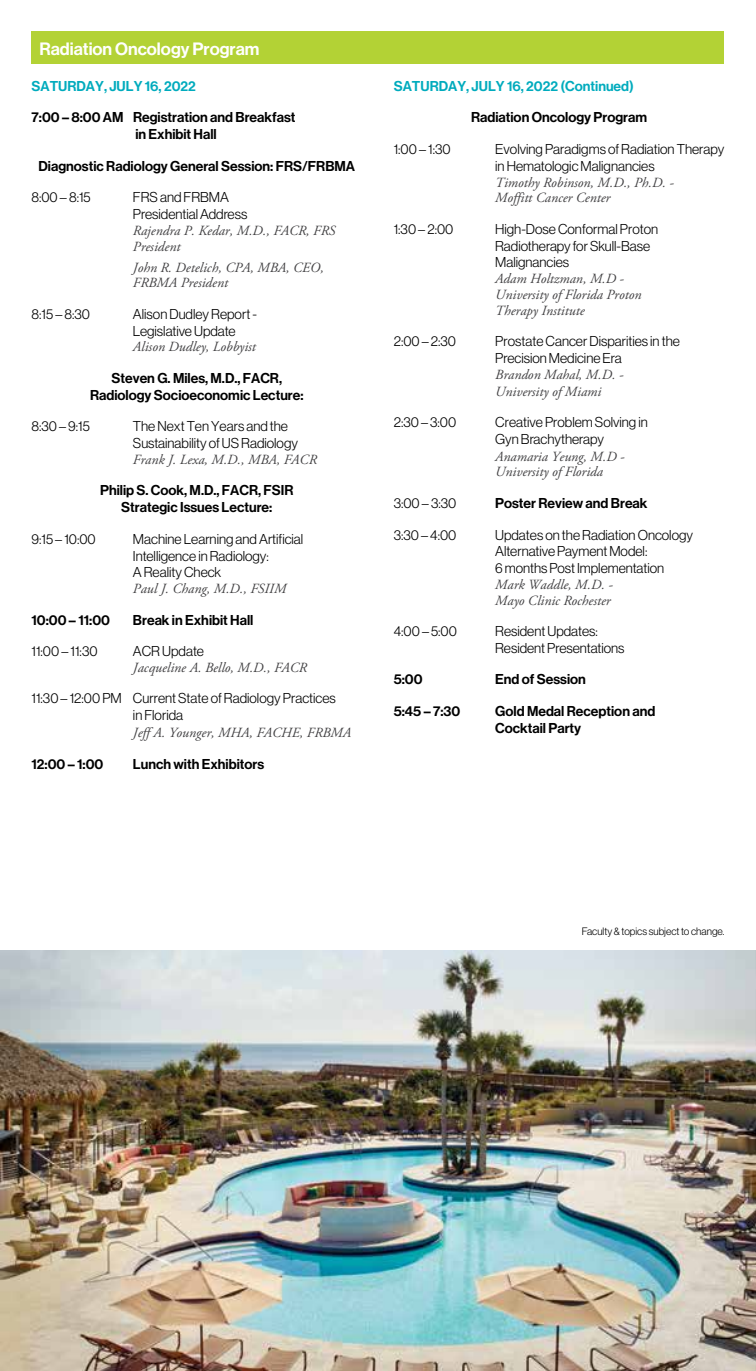
<style>
.page{position:relative;width:756px;height:1371px;background:#fff}
.page>*{position:absolute;margin:0;border:0;box-sizing:border-box;transform-origin:0 0}
.t1{font:17.5px "N Haas Grotesk DS Pro 65 Md";color:#fff}
.t2{font:14px/16.8px "N Haas Grotesk DS Pro 45 Lt";color:#000}
.t3{font:italic 14px/15.8px "Adobe Garamond Pro";color:#414042}
.t4{font:14px/16.8px "N Haas Grotesk DS Pro 65 Md";color:#000}
.t5{font:14px "N Haas Grotesk DS Pro 65 Md";color:#00abbd}
.t6{font:10.5px "N Haas Grotesk DS Pro 45 Lt";color:#000}
</style>
<div class="page">
<div style="left:32px;top:32px;width:692px;height:32px;background:#b3d235"></div>
<img style="left:0;top:950px;width:756px;height:420px">
<p class="t1" style="left:39px;top:38px;width:222px">Radiation Oncology Program</p>
<p class="t5" style="left:32px;top:78px;width:166px">SATURDAY, JULY 16, 2022</p>
<p class="t4" style="left:135px;top:109px;width:162px;text-indent:-104px">7:00 – 8:00 AM Registration and Breakfast in Exhibit Hall</p>
<p class="t4" style="left:39px;top:158px;width:318px">Diagnostic Radiology General Session: FRS/FRBMA</p>
<p class="t2" style="left:31px;top:189px;width:61px">8:00 – 8:15</p>
<p class="t2" style="left:133px;top:189px;width:116px">FRS and FRBMA<br>Presidential Address</p>
<p class="t3" style="left:133px;top:223px;width:204px">Rajendra P. Kedar, M.D., FACR, FRS<br>President</p>
<p class="t3" style="left:133px;top:260px;width:192px">John R. Detelich, CPA, MBA, CEO,<br>FRBMA President</p>
<p class="t2" style="left:31px;top:305px;width:60px">8:15 – 8:30</p>
<p class="t2" style="left:133px;top:305px;width:125px">Alison Dudley Report -<br>Legislative Update</p>
<p class="t3" style="left:133px;top:339px;width:124px">Alison Dudley, Lobbyist</p>
<p class="t4" style="left:90px;top:370px;width:215px;text-align:center">Steven G. Miles, M.D., FACR,<br>Radiology Socioeconomic Lecture:</p>
<p class="t2" style="left:31px;top:418px;width:60px">8:30 – 9:15</p>
<p class="t2" style="left:133px;top:418px;width:167px">The Next Ten Years and the<br>Sustainability of US Radiology</p>
<p class="t3" style="left:133px;top:452px;width:185px">Frank J. Lexa, M.D., MBA, FACR</p>
<p class="t4" style="left:100px;top:482px;width:195px;text-align:center">Philip S. Cook, M.D., FACR, FSIR<br>Strategic Issues Lecture:</p>
<p class="t2" style="left:31px;top:530px;width:66px">9:15 – 10:00</p>
<p class="t2" style="left:133px;top:530px;width:172px">Machine Learning and Artificial<br>Intelligence in Radiology:<br>A Reality Check</p>
<p class="t3" style="left:133px;top:581px;width:155px">Paul J. Chang, M.D., FSIIM</p>
<p class="t4" style="left:31px;top:611px;width:80px">10:00 – 11:00</p>
<p class="t4" style="left:133px;top:611px;width:122px">Break in Exhibit Hall</p>
<p class="t2" style="left:31px;top:642px;width:68px">11:00 – 11:30</p>
<p class="t2" style="left:133px;top:642px;width:73px">ACR Update</p>
<p class="t3" style="left:133px;top:660px;width:176px">Jacqueline A. Bello, M.D., FACR</p>
<p class="t2" style="left:133px;top:690px;width:204px;text-indent:-102px">11:30 – 12:00 PM Current State of Radiology Practices in Florida</p>
<p class="t3" style="left:133px;top:725px;width:220px">Jeff A. Younger, MHA, FACHE, FRBMA</p>
<p class="t4" style="left:31px;top:755px;width:74px">12:00 – 1:00</p>
<p class="t4" style="left:133px;top:755px;width:133px">Lunch with Exhibitors</p>
<p class="t5" style="left:394px;top:78px;width:242px">SATURDAY, JULY 16, 2022 (Continued)</p>
<p class="t4" style="left:471px;top:109px;width:178px">Radiation Oncology Program</p>
<p class="t2" style="left:394px;top:141px;width:58px">1:00 – 1:30</p>
<p class="t2" style="left:495px;top:141px;width:231px">Evolving Paradigms of Radiation Therapy in Hematologic Malignancies</p>
<p class="t3" style="left:495px;top:174px;width:180px">Timothy Robinson, M.D., Ph.D. -<br>Moffitt Cancer Center</p>
<p class="t2" style="left:394px;top:220px;width:61px">1:30 – 2:00</p>
<p class="t2" style="left:495px;top:220px;width:165px">High-Dose Conformal Proton<br>Radiotherapy for Skull-Base<br>Malignancies</p>
<p class="t3" style="left:495px;top:271px;width:148px">Adam Holtzman, M.D -<br>University of Florida Proton<br>Therapy Institute</p>
<p class="t2" style="left:394px;top:333px;width:64px">2:00 – 2:30</p>
<p class="t2" style="left:495px;top:333px;width:186px">Prostate Cancer Disparities in the<br>Precision Medicine Era</p>
<p class="t3" style="left:495px;top:366px;width:130px;line-height:16.8px">Brandon Mahal, M.D. -<br>University of Miami</p>
<p class="t2" style="left:394px;top:414px;width:64px">2:30 – 3:00</p>
<p class="t2" style="left:495px;top:414px;width:154px">Creative Problem Solving in<br>Gyn Brachytherapy</p>
<p class="t3" style="left:495px;top:449px;width:131px">Anamaria Yeung, M.D -<br>University of Florida</p>
<p class="t2" style="left:394px;top:494px;width:64px">3:00 – 3:30</p>
<p class="t4" style="left:495px;top:495px;width:154px">Poster Review and Break</p>
<p class="t2" style="left:394px;top:526px;width:64px">3:30 – 4:00</p>
<p class="t2" style="left:495px;top:526px;width:199px">Updates on the Radiation Oncology<br>Alternative Payment Model:<br>6 months Post Implementation</p>
<p class="t3" style="left:495px;top:577px;width:119px">Mark Waddle, M.D. -<br>Mayo Clinic Rochester</p>
<p class="t2" style="left:394px;top:623px;width:65px">4:00 – 5:00</p>
<p class="t2" style="left:495px;top:623px;width:131px">Resident Updates:<br>Resident Presentations</p>
<p class="t4" style="left:394px;top:671px;width:30px">5:00</p>
<p class="t4" style="left:495px;top:671px;width:92px">End of Session</p>
<p class="t4" style="left:394px;top:703px;width:68px">5:45 – 7:30</p>
<p class="t4" style="left:495px;top:703px;width:162px">Gold Medal Reception and<br>Cocktail Party</p>
<p class="t6" style="left:582px;top:925px;width:144px">Faculty &amp; topics subject to change.</p>
</div>
